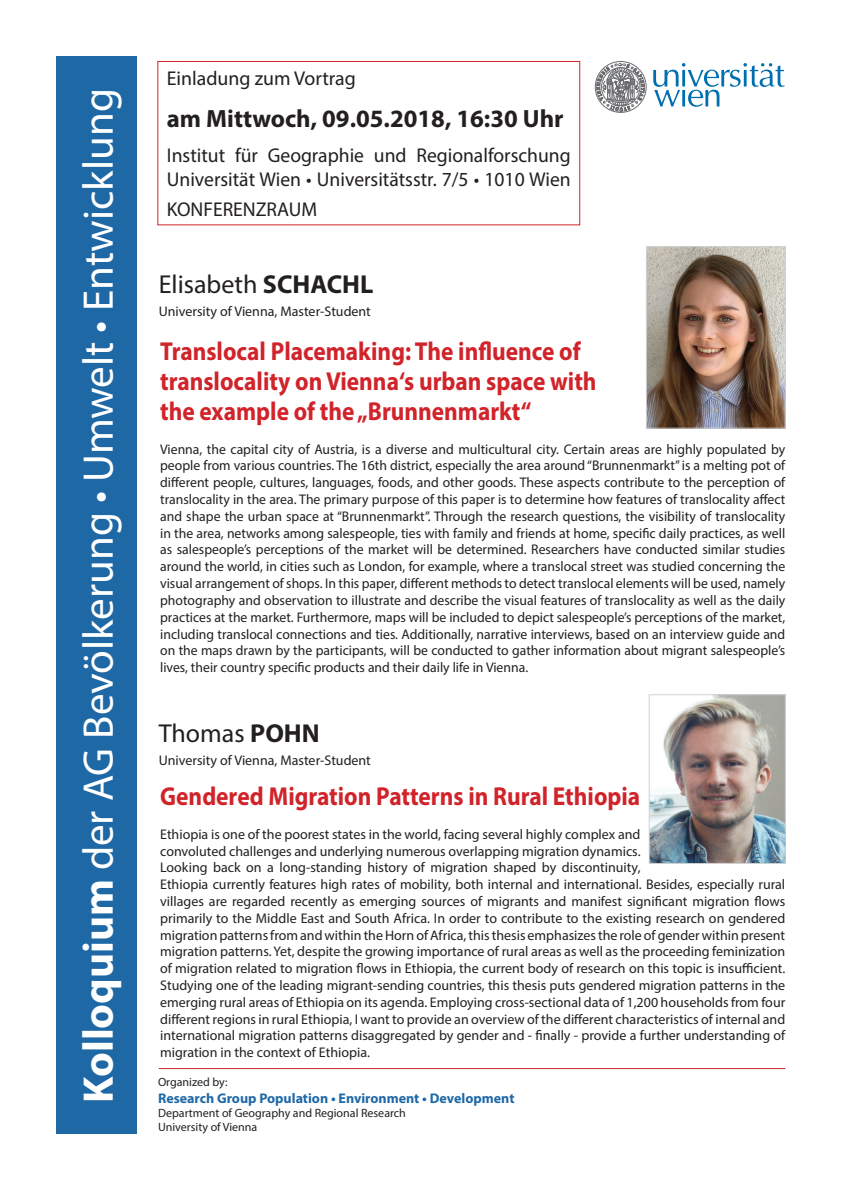
<style>
.page{position:relative;width:842px;height:1191px;background:#fff}
.page>*{position:absolute;margin:0;border:0;box-sizing:border-box;transform-origin:0 0}
.t1{font:43px "Myriad Pro";color:#fff}
.t2{font:700 26px/30px "Myriad Pro";color:#d1232a;scale:.9 1}
.t3{font:26px "Myriad Pro";color:#231f20}
.t4{font:700 25px "Myriad Pro";color:#231f20}
.t5{font:20px/24px "Myriad Pro";color:#231f20}
.t6{font:14px/16.8px "Myriad Pro";color:#231f20}
.t7{font:700 14px "Myriad Pro";color:#1e68a6}
.t8{font:12px/14.4px "Myriad Pro";color:#231f20}
.s1{font-weight:700}
</style>
<div class="page">
<svg style="left:653px;top:63px;width:131px;height:44px"></svg>
<svg style="left:594px;top:61px;width:53px;height:52px"></svg>
<div style="left:157px;top:61px;width:423px;height:164px;border:1px solid #d1232a"></div>
<hr style="left:159px;top:1068px;width:626px;height:1px;background:#d1232a">
<div style="left:57px;top:57px;width:80px;height:1077px;background:#1e68a6"></div>
<img style="left:651px;top:696px;width:132px;height:165px">
<div style="left:649px;top:694px;width:136px;height:169px;border:1px solid #d1d2d4"></div>
<img style="left:648px;top:248px;width:135px;height:178px">
<div style="left:646px;top:246px;width:139px;height:182px;border:1px solid #d1d2d4"></div>
<h1 class="t1" style="left:72px;top:1102px;width:1016px;rotate:-90deg"><span class="s1">Kolloquium</span> der AG Bevölkerung • Umwelt • Entwicklung</h1>
<h3 class="t5" style="left:167px;top:66px;width:191px">Einladung zum Vortrag</h3>
<h3 class="t4" style="left:167px;top:102px;width:398px">am Mittwoch, 09.05.2018, 16:30 Uhr</h3>
<h3 class="t5" style="left:167px;top:143px;width:405px">Institut für Geographie und Regionalforschung<br>Universität Wien • Universitätsstr. 7/5 • 1010 Wien</h3>
<h3 class="t5" style="left:167px;top:197px;width:152px">KONFERENZRAUM</h3>
<h2 class="t3" style="left:159px;top:269px;width:216px">Elisabeth <span class="s1">SCHACHL</span></h2>
<p class="t6" style="left:159px;top:302px;width:214px">University of Vienna, Master-Student</p>
<h2 class="t2" style="left:160px;top:335px;width:486px">Translocal Placemaking: The influence of translocality on Vienna‘s urban space with the example of the „Brunnenmarkt“</h2>
<p class="t6" style="left:160px;top:440px;width:627px;text-align:justify">Vienna, the capital city of Austria, is a diverse and multicultural city. Certain areas are highly populated by people from various countries. The 16th district, especially the area around “Brunnenmarkt” is a melting pot of different people, cultures, languages, foods, and other goods. These aspects contribute to the perception of translocality in the area. The primary purpose of this paper is to determine how features of translocality affect and shape the urban space at “Brunnenmarkt”. Through the research questions, the visibility of translocality in the area, networks among salespeople, ties with family and friends at home, specific daily practices, as well as salespeople’s perceptions of the market will be determined. Researchers have conducted similar studies around the world, in cities such as London, for example, where a translocal street was studied concerning the visual arrangement of shops. In this paper, different methods to detect translocal elements will be used, namely photography and observation to illustrate and describe the visual features of translocality as well as the daily practices at the market. Furthermore, maps will be included to depict salespeople’s perceptions of the market, including translocal connections and ties. Additionally, narrative interviews, based on an interview guide and on the maps drawn by the participants, will be conducted to gather information about migrant salespeople’s lives, their country specific products and their daily life in Vienna.</p>
<h2 class="t3" style="left:159px;top:717px;width:163px">Thomas <span class="s1">POHN</span></h2>
<p class="t6" style="left:159px;top:751px;width:214px">University of Vienna, Master-Student</p>
<h2 class="t2" style="left:160px;top:780px;width:535px">Gendered Migration Patterns in Rural Ethiopia</h2>
<p class="t6" style="left:160px;top:825px;width:627px">Ethiopia is one of the poorest states in the world, facing several highly complex and<br>convoluted challenges and underlying numerous overlapping migration dynamics.<br>Looking back on a long-standing history of migration shaped by discontinuity,<br>Ethiopia currently features high rates of mobility, both internal and international. Besides, especially rural villages are regarded recently as emerging sources of migrants and manifest significant migration flows primarily to the Middle East and South Africa. In order to contribute to the existing research on gendered migration patterns from and within the Horn of Africa, this thesis emphasizes the role of gender within present migration patterns. Yet, despite the growing importance of rural areas as well as the proceeding feminization of migration related to migration flows in Ethiopia, the current body of research on this topic is insufficient.<br>Studying one of the leading migrant-sending countries, this thesis puts gendered migration patterns in the emerging rural areas of Ethiopia on its agenda. Employing cross-sectional data of 1,200 households from four different regions in rural Ethiopia, I want to provide an overview of the different characteristics of internal and international migration patterns disaggregated by gender and - finally - provide a further understanding of migration in the context of Ethiopia.</p>
<p class="t8" style="left:158px;top:1074px;width:71px">Organized by:</p>
<p class="t7" style="left:158px;top:1088px;width:358px">Research Group Population • Environment • Development</p>
<p class="t8" style="left:158px;top:1105px;width:249px">Department of Geography and Regional Research<br>University of Vienna</p>
</div>
